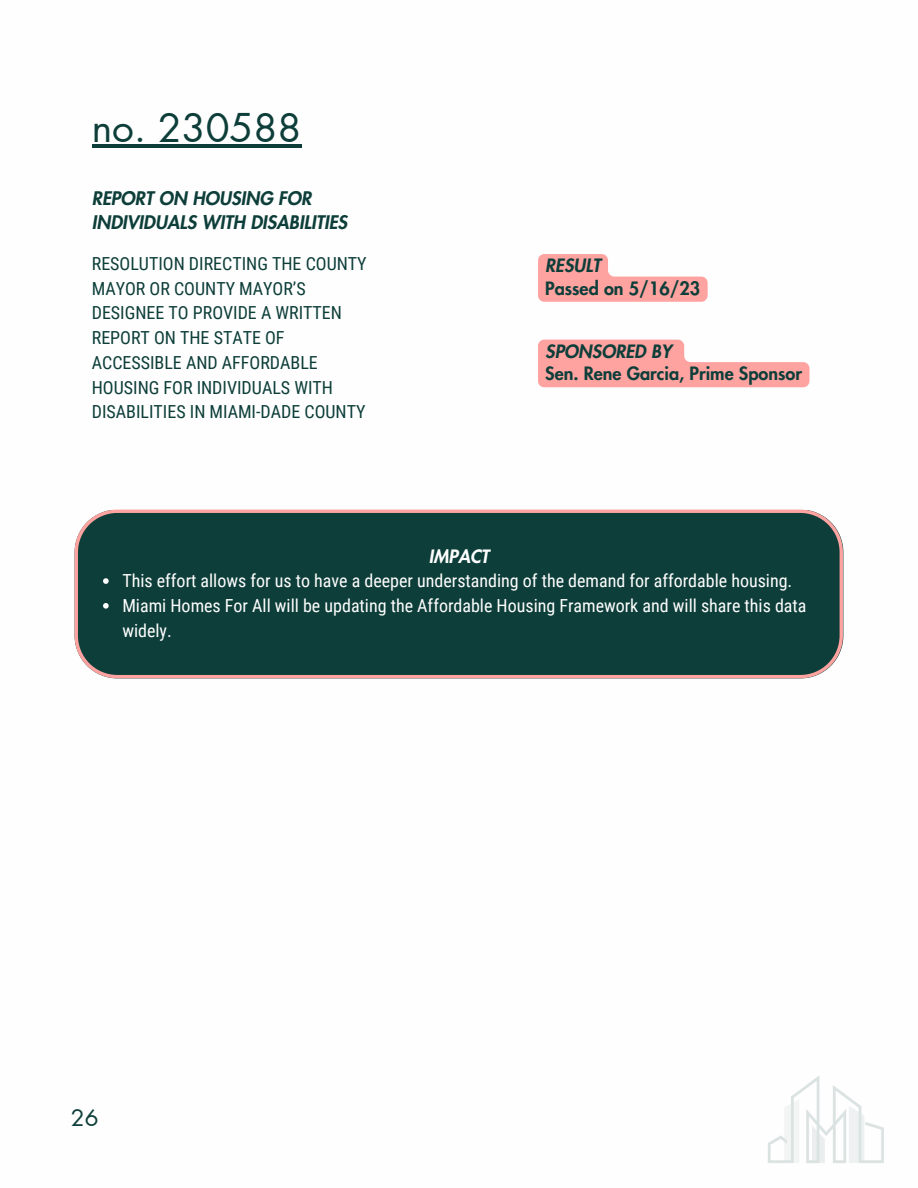
<style>
.page{position:relative;width:918px;height:1188px;background:#fff}
.page>*{position:absolute;margin:0;border:0;box-sizing:border-box;transform-origin:0 0}
.t1{font:38.85px "Futura LT Pro";color:#0d3e39}
.t2{font:22.5px "Futura LT Pro";color:#0d3e39}
.t3{font:italic 800 18.3px/23.7px "Futura LT Pro";color:#0d3e39}
.t4{font:18px/24.8px "Roboto Condensed";color:#0d3e39}
.t5{font:18px/24.8px "Roboto Condensed";color:#fefefe}
.t6{font:800 18px "Futura LT Pro";color:#0d3e39}
.t7{font:italic 800 18px "Futura LT Pro";color:#0d3e39}
.t8{font:italic 800 18px "Futura LT Pro";color:#fefefe}
</style>
<div class="page">
<svg style="left:538px;top:254px;width:170px;height:48px"></svg>
<div style="left:75px;top:510px;width:768px;height:168px;background:#0d3e39"></div>
<svg style="left:103px;top:578px;width:6px;height:6px"></svg>
<svg style="left:103px;top:603px;width:6px;height:6px"></svg>
<hr style="left:92px;top:144px;width:209px;height:4px;background:#0d3e39">
<svg style="left:538px;top:340px;width:271px;height:47px"></svg>
<img style="left:768px;top:1075px;width:116px;height:88px">
<p class="t1" style="left:92px;top:110px;width:211px">no. 230588</p>
<p class="t3" style="left:92px;top:187px;width:257px">REPORT ON HOUSING FOR<br>INDIVIDUALS WITH DISABILITIES</p>
<p class="t4" style="left:92px;top:251px;width:276px">RESOLUTION DIRECTING THE COUNTY<br>MAYOR OR COUNTY MAYOR’S<br>DESIGNEE TO PROVIDE A WRITTEN<br>REPORT ON THE STATE OF<br>ACCESSIBLE AND AFFORDABLE<br>HOUSING FOR INDIVIDUALS WITH<br>DISABILITIES IN MIAMI-DADE COUNTY</p>
<p class="t7" style="left:545px;top:257px;width:57px">RESULT</p>
<p class="t6" style="left:545px;top:280px;width:157px">Passed on 5/16/23</p>
<p class="t7" style="left:545px;top:343px;width:128px">SPONSORED BY</p>
<p class="t6" style="left:545px;top:365px;width:258px">Sen. Rene Garcia, Prime Sponsor</p>
<p class="t8" style="left:429px;top:548px;width:62px">IMPACT</p>
<p class="t5" style="left:122px;top:569px;width:671px">This effort allows for us to have a deeper understanding of the demand for affordable housing.</p>
<p class="t5" style="left:122px;top:593px;width:686px">Miami Homes For All will be updating the Affordable Housing Framework and will share this data widely.</p>
<p class="t2" style="left:71px;top:1108px;width:29px">26</p>
</div>
